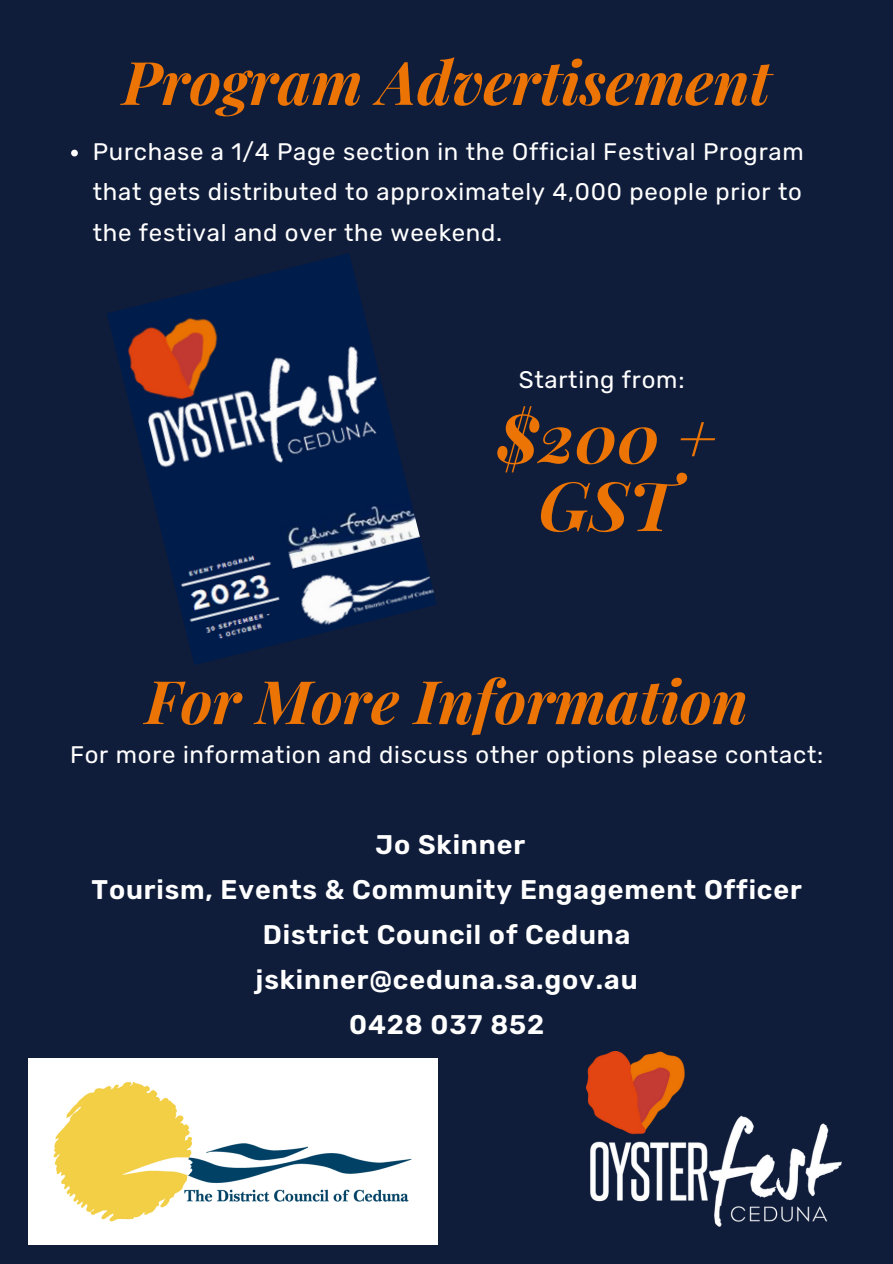
<style>
.page{position:relative;width:893px;height:1264px;background:#fff}
.page>*{position:absolute;margin:0;border:0;box-sizing:border-box;transform-origin:0 0}
.t1{font:italic 700 68.1px "Playfair Display";color:#eb7404}
.t2{font:italic 700 60px "Playfair Display";color:#eb7404}
.t3{font:600 27px "Rubik";letter-spacing:.03em;color:#fff}
.t4{font:24px/40.5px "Rubik";letter-spacing:.03em;color:#fff;text-align:justify}
</style>
<div class="page">
<div style="left:0;top:0;width:892px;height:1263px;background:#101d3a"></div>
<img style="left:586px;top:1051px;width:255px;height:175px">
<div style="left:28px;top:1058px;width:409px;height:186px;background:#fff"></div>
<img style="left:53px;top:1081px;width:359px;height:141px">
<img style="left:107px;top:253px;width:329px;height:412px">
<svg style="left:71px;top:150px;width:7px;height:6px"></svg>
<p class="t2" style="left:123px;top:40px;width:649px">Program Advertisement</p>
<p class="t4" style="left:93px;top:131px;width:712px">Purchase a 1/4 Page section in the Official Festival Program that gets distributed to approximately 4,000 people prior to the festival and over the weekend.</p>
<p class="t4" style="left:518px;top:359px;width:167px">Starting from:</p>
<p class="t1" style="left:497px;top:390px;width:221px">$200 +</p>
<p class="t1" style="left:538px;top:457px;width:138px">GST</p>
<p class="t2" style="left:145px;top:659px;width:604px">For More Information</p>
<p class="t4" style="left:70px;top:735px;width:754px">For more information and discuss other options please contact:</p>
<p class="t3" style="left:375px;top:828px;width:151px">Jo Skinner</p>
<p class="t3" style="left:91px;top:873px;width:711px">Tourism, Events &amp; Community Engagement Officer</p>
<p class="t3" style="left:263px;top:918px;width:369px">District Council of Ceduna</p>
<p class="t3" style="left:255px;top:963px;width:383px">jskinner@ceduna.sa.gov.au</p>
<p class="t3" style="left:349px;top:1008px;width:196px">0428 037 852</p>
</div>
